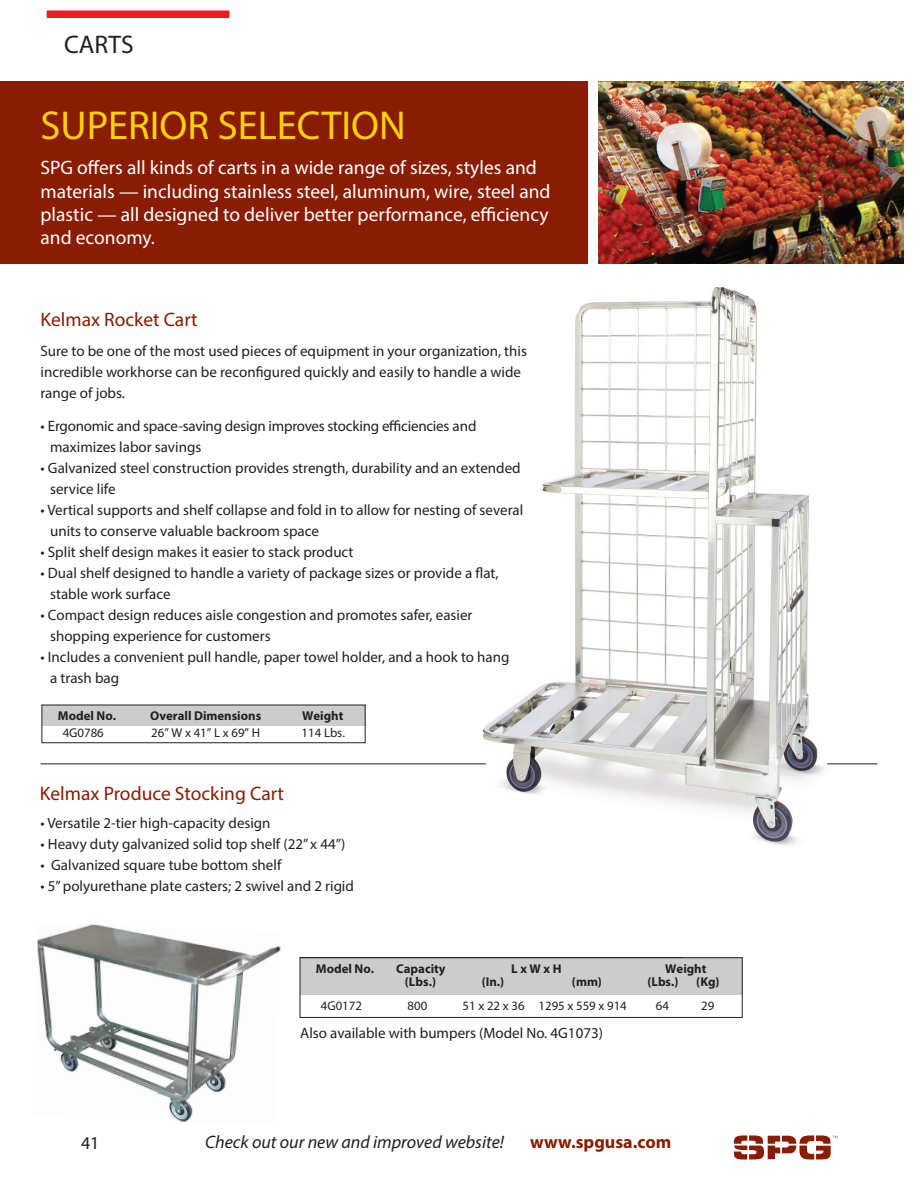
<style>
.page{position:relative;width:918px;height:1188px;background:#fff}
.page>*{position:absolute;margin:0;border:0;box-sizing:border-box;transform-origin:0 0}
.t1{font:40.5px "Myriad Pro";color:#fed105}
.t2{font:25.5px "Myriad Pro";color:#231f20}
.t3{font:19.5px/23.4px "Myriad Pro";color:#fff}
.t4{font:19.5px "Myriad Pro";color:#891c02}
.t5{font:italic 18px "Myriad Pro";color:#231f20}
.t6{font:700 18px "Myriad Pro";color:#891c02}
.t7{font:18px "Myriad Pro";color:#231f20}
.t8{font:15px/21px "Myriad Pro";color:#231f20}
.t9{font:700 12.75px "Myriad Pro";color:#231f20}
.t10{font:12.75px "Myriad Pro";color:#231f20}
</style>
<div class="page">
<div style="left:47px;top:10px;width:183px;height:8px;background:#ed1c24"></div>
<svg style="left:734px;top:1135px;width:104px;height:24px"></svg>
<img style="left:467px;top:286px;width:395px;height:560px">
<hr style="left:40px;top:764px;width:446px;height:1px;background:#231f20">
<hr style="left:827px;top:764px;width:51px;height:1px;background:#231f20">
<img style="left:598px;top:81px;width:306px;height:183px">
<div style="left:0;top:81px;width:588px;height:183px;background:#891c02"></div>
<img style="left:37px;top:924px;width:244px;height:198px">
<div style="left:300px;top:958px;width:442px;height:37px;background:#ccc"></div>
<div style="left:300px;top:957px;width:443px;height:61px;border:1px solid #231f20"></div>
<div style="left:42px;top:705px;width:323px;height:20px;background:#ccc"></div>
<div style="left:42px;top:705px;width:324px;height:38px;border:1px solid #231f20"></div>
<p class="t2" style="left:64px;top:29px;width:71px">CARTS</p>
<p class="t1" style="left:40px;top:100px;width:367px">SUPERIOR SELECTION</p>
<p class="t3" style="left:40px;top:156px;width:512px">SPG offers all kinds of carts in a wide range of sizes, styles and materials — including stainless steel, aluminum, wire, steel and plastic — all designed to deliver better performance, efficiency and economy.</p>
<p class="t4" style="left:40px;top:308px;width:159px">Kelmax Rocket Cart</p>
<p class="t8" style="left:40px;top:340px;width:488px">Sure to be one of the most used pieces of equipment in your organization, this incredible workhorse can be reconfigured quickly and easily to handle a wide range of jobs.</p>
<p class="t8" style="left:50px;top:415px;width:428px;text-indent:-10px">• Ergonomic and space-saving design improves stocking efficiencies and maximizes labor savings</p>
<p class="t8" style="left:50px;top:457px;width:472px;text-indent:-10px">• Galvanized steel construction provides strength, durability and an extended service life</p>
<p class="t8" style="left:50px;top:499px;width:475px;text-indent:-10px">• Vertical supports and shelf collapse and fold in to allow for nesting of several units to conserve valuable backroom space</p>
<p class="t8" style="left:40px;top:541px;width:314px">• Split shelf design makes it easier to stack product</p>
<p class="t8" style="left:50px;top:562px;width:450px;text-indent:-10px">• Dual shelf designed to handle a variety of package sizes or provide a flat, stable work surface</p>
<p class="t8" style="left:50px;top:604px;width:424px;text-indent:-10px">• Compact design reduces aisle congestion and promotes safer, easier shopping experience for customers</p>
<p class="t8" style="left:50px;top:646px;width:461px;text-indent:-10px">• Includes a convenient pull handle, paper towel holder, and a hook to hang a trash bag</p>
<p class="t9" style="left:58px;top:708px;width:60px">Model No.</p>
<p class="t9" style="left:150px;top:708px;width:112px">Overall Dimensions</p>
<p class="t9" style="left:302px;top:708px;width:43px">Weight</p>
<p class="t10" style="left:63px;top:726px;width:43px">4G0786</p>
<p class="t10" style="left:151px;top:726px;width:110px">26” W x 41” L x 69” H</p>
<p class="t10" style="left:302px;top:726px;width:45px">114 Lbs.</p>
<p class="t4" style="left:40px;top:781px;width:246px">Kelmax Produce Stocking Cart</p>
<p class="t8" style="left:40px;top:813px;width:232px">• Versatile 2-tier high-capacity design</p>
<p class="t8" style="left:40px;top:834px;width:306px">• Heavy duty galvanized solid top shelf (22” x 44”)</p>
<p class="t8" style="left:40px;top:855px;width:242px">• Galvanized square tube bottom shelf</p>
<p class="t8" style="left:40px;top:876px;width:315px">• 5” polyurethane plate casters; 2 swivel and 2 rigid</p>
<p class="t9" style="left:316px;top:960px;width:60px">Model No.</p>
<p class="t9" style="left:396px;top:960px;width:51px">Capacity</p>
<p class="t9" style="left:511px;top:960px;width:52px">L x W x H</p>
<p class="t9" style="left:665px;top:960px;width:43px">Weight</p>
<p class="t9" style="left:405px;top:974px;width:33px">(Lbs.)</p>
<p class="t9" style="left:482px;top:974px;width:24px">(In.)</p>
<p class="t9" style="left:572px;top:974px;width:32px">(mm)</p>
<p class="t9" style="left:647px;top:974px;width:33px">(Lbs.)</p>
<p class="t9" style="left:696px;top:974px;width:25px">(Kg)</p>
<p class="t10" style="left:321px;top:999px;width:43px">4G0172</p>
<p class="t10" style="left:408px;top:999px;width:21px">800</p>
<p class="t10" style="left:463px;top:999px;width:166px">51 x 22 x 36 1295 x 559 x 914</p>
<p class="t10" style="left:656px;top:999px;width:15px">64</p>
<p class="t10" style="left:701px;top:999px;width:15px">29</p>
<p class="t8" style="left:300px;top:1022px;width:304px">Also available with bumpers (Model No. 4G1073)</p>
<p class="t7" style="left:81px;top:1132px;width:20px">41</p>
<p class="t5" style="left:205px;top:1131px;width:300px">Check out our new and improved website!</p>
<p class="t6" style="left:530px;top:1130px;width:142px">www.spgusa.com</p>
</div>
